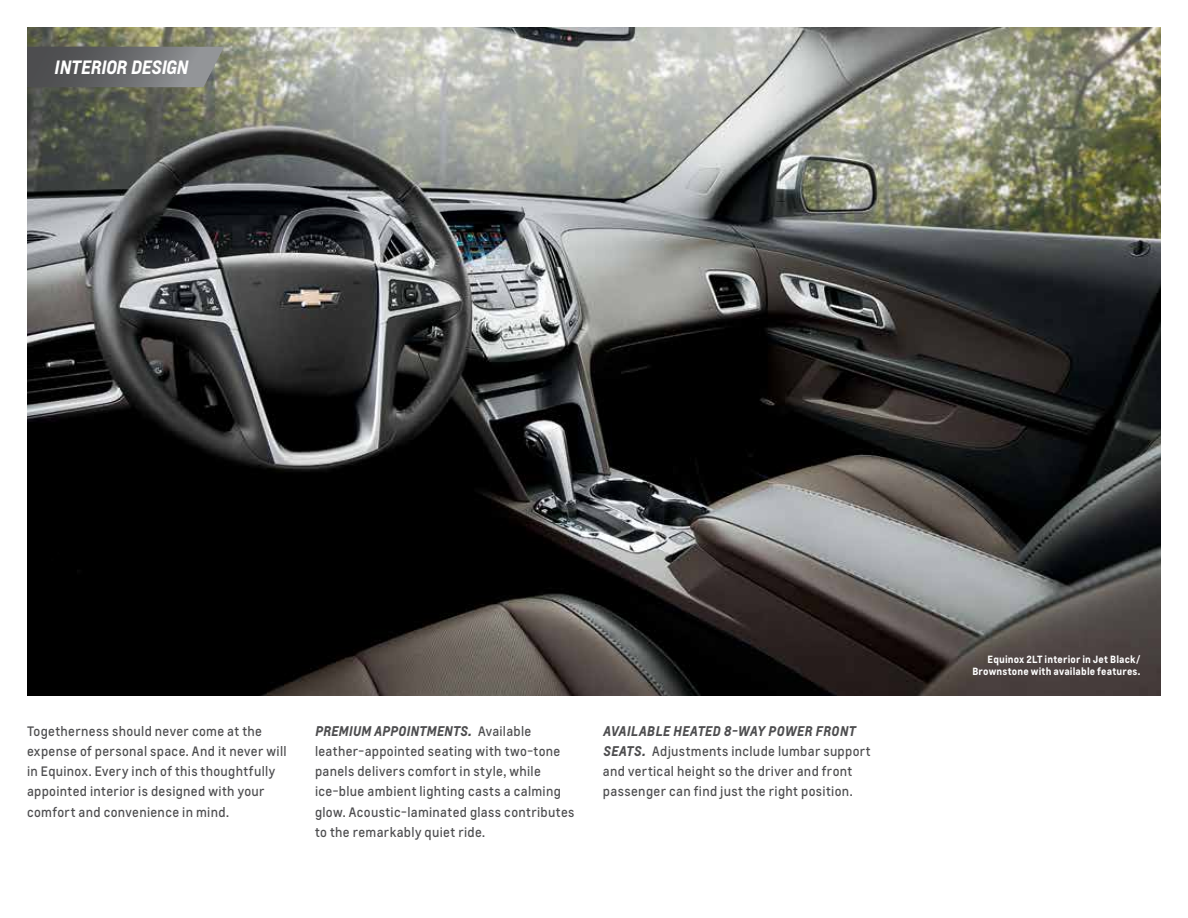
<style>
.page{position:relative;width:1188px;height:918px;background:#fff}
.page>*{position:absolute;margin:0;border:0;box-sizing:border-box;transform-origin:0 0}
.t1{font:italic 700 18px "Louis";letter-spacing:-.03em;color:#fff}
.t2{font:italic 700 13.2px "Louis";letter-spacing:.015em;color:#4d4d4f}
.t3{font:12.75px/20.2px "Louis";letter-spacing:.025em;color:#4d4d4f}
.t4{font:700 9.75px/12px "Louis";letter-spacing:.015em;color:#fff;text-align:right}
.s1{font-weight:400;font-style:normal;font-size:12.75px}
.s2{font-weight:700;font-style:italic;font-size:13.2px}
</style>
<div class="page">
<img style="left:27px;top:27px;width:1134px;height:668px">
<svg style="left:27px;top:47px;width:197px;height:40px;background:#6c6d6e"></svg>
<h1 class="t1" style="left:54px;top:56px;width:135px">IN TERIOR DESIGN</h1>
<p class="t3" style="left:27px;top:721px;width:261px">Togetherness should never come at the expense of personal space. And it never will in Equinox. Every inch of this thoughtfully appointed interior is designed with your comfort and convenience in mind.</p>
<p class="t2" style="left:315px;top:722px;width:218px">PREMIUM APPOINTMENTS. <span class="s1">Available</span></p>
<p class="t3" style="left:315px;top:741px;width:261px">leather-appointed seating with two-tone panels delivers comfort in style, while ice-blue ambient lighting casts a calming glow. Acoustic-laminated glass contributes to the remarkably quiet ride.</p>
<p class="t2" style="left:603px;top:722px;width:238px">AVAILABLE HEATED 8-WAY POWER FRONT</p>
<p class="t3" style="left:603px;top:741px;width:269px"><span class="s2">SEATS.</span> Adjustments include lumbar support and vertical height so the driver and front passenger can find just the right position.</p>
<p class="t4" style="left:972px;top:653px;width:170px">Equinox 2LT interior in Jet Black/<br>Brownstone with available features.</p>
</div>
